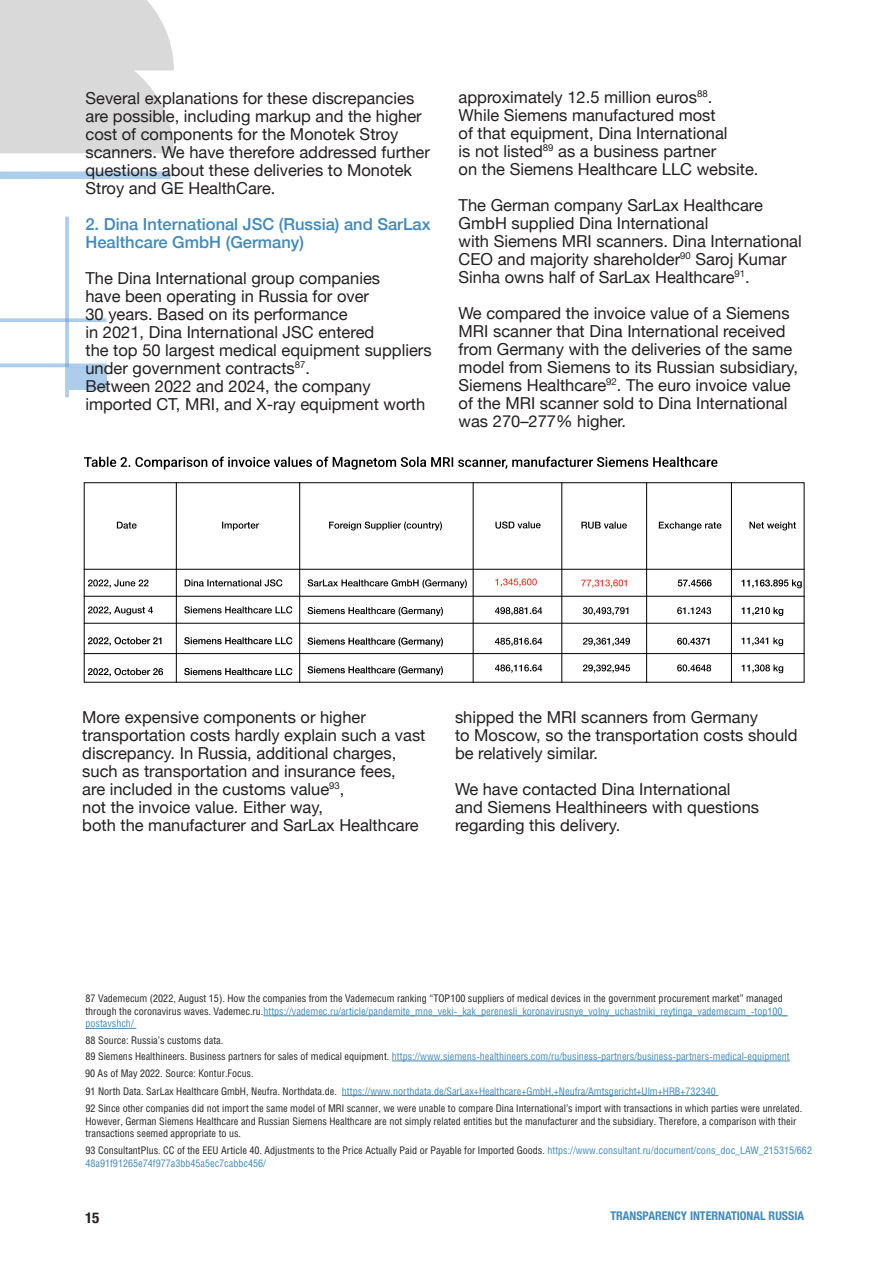
<style>
.page{position:relative;width:893px;height:1263px;background:#fff}
.page>*{position:absolute;margin:0;border:0;box-sizing:border-box;transform-origin:0 0}
.t1{font:16.5px/18px "Helvetica Neue";color:#231f20}
.t2{font:500 16.5px/18px "Helvetica Neue";color:#4089be}
.t3{font:700 condensed 15px "Helvetica Neue";color:#231f20}
.t4{font:700 condensed 12px "Helvetica Neue";color:#4089be}
.t5{font:10.5px/12.6px "Helios Cond C";color:#231f20}
.t6{font:10.5px "Helios Cond C";color:#4089be}
.s1{color:#4089be}
.s2{color:#231f20}
</style>
<div class="page">
<div style="left:0;top:0;width:174px;height:153px;background:#d9d9d9"></div>
<div style="left:0;top:171px;width:171px;height:8px;background:#adcdea"></div>
<hr style="left:65px;top:217px;width:4px;height:180px;background:#adcdea">
<hr style="left:0;top:363px;width:107px;height:4px;background:#5b9bd5;opacity:.5">
<hr style="left:0;top:318px;width:107px;height:4px;background:#5b9bd5;opacity:.5">
<div style="left:69px;top:367px;width:38px;height:23px;background:#adcdea"></div>
<div style="left:84px;top:482px;width:721px;height:201px;border:1px solid #000"></div>
<hr style="left:176px;top:482px;width:1px;height:201px;background:#000">
<hr style="left:84px;top:623px;width:720px;height:1px;background:#000">
<hr style="left:84px;top:653px;width:720px;height:1px;background:#000">
<hr style="left:84px;top:596px;width:720px;height:1px;background:#000">
<hr style="left:84px;top:569px;width:720px;height:1px;background:#000">
<hr style="left:299px;top:482px;width:1px;height:201px;background:#000">
<hr style="left:473px;top:482px;width:1px;height:201px;background:#000">
<hr style="left:561px;top:482px;width:1px;height:201px;background:#000">
<hr style="left:646px;top:482px;width:1px;height:201px;background:#000">
<hr style="left:731px;top:482px;width:1px;height:201px;background:#000">
<svg style="left:117px;top:522px;width:20px;height:7px"></svg>
<svg style="left:84px;top:457px;width:633px;height:13px"></svg>
<svg style="left:222px;top:522px;width:37px;height:8px"></svg>
<svg style="left:742px;top:607px;width:41px;height:9px"></svg>
<svg style="left:677px;top:607px;width:34px;height:7px"></svg>
<svg style="left:583px;top:607px;width:45px;height:8px"></svg>
<svg style="left:495px;top:607px;width:47px;height:8px"></svg>
<svg style="left:308px;top:607px;width:135px;height:9px"></svg>
<svg style="left:184px;top:606px;width:108px;height:7px"></svg>
<svg style="left:88px;top:606px;width:65px;height:9px"></svg>
<svg style="left:741px;top:579px;width:61px;height:9px"></svg>
<svg style="left:678px;top:579px;width:34px;height:7px"></svg>
<svg style="left:581px;top:579px;width:46px;height:9px"></svg>
<svg style="left:495px;top:578px;width:42px;height:9px"></svg>
<svg style="left:308px;top:579px;width:159px;height:9px"></svg>
<svg style="left:185px;top:579px;width:97px;height:7px"></svg>
<svg style="left:88px;top:579px;width:60px;height:9px"></svg>
<svg style="left:741px;top:637px;width:42px;height:9px"></svg>
<svg style="left:677px;top:638px;width:32px;height:7px"></svg>
<svg style="left:583px;top:638px;width:47px;height:8px"></svg>
<svg style="left:495px;top:638px;width:47px;height:8px"></svg>
<svg style="left:308px;top:638px;width:135px;height:8px"></svg>
<svg style="left:184px;top:637px;width:108px;height:7px"></svg>
<svg style="left:88px;top:637px;width:73px;height:9px"></svg>
<svg style="left:88px;top:668px;width:75px;height:8px"></svg>
<svg style="left:184px;top:668px;width:108px;height:7px"></svg>
<svg style="left:308px;top:666px;width:135px;height:9px"></svg>
<svg style="left:495px;top:664px;width:47px;height:9px"></svg>
<svg style="left:583px;top:664px;width:47px;height:9px"></svg>
<svg style="left:677px;top:664px;width:34px;height:7px"></svg>
<svg style="left:742px;top:664px;width:41px;height:9px"></svg>
<svg style="left:329px;top:521px;width:113px;height:9px"></svg>
<svg style="left:495px;top:521px;width:46px;height:8px"></svg>
<svg style="left:581px;top:522px;width:46px;height:7px"></svg>
<svg style="left:659px;top:522px;width:62px;height:8px"></svg>
<svg style="left:749px;top:522px;width:47px;height:8px"></svg>
<hr style="left:342px;top:1095px;width:376px;height:1px;background:#4089be">
<hr style="left:392px;top:1060px;width:398px;height:1px;background:#4089be">
<hr style="left:263px;top:1015px;width:525px;height:1px;background:#4089be">
<hr style="left:85px;top:1028px;width:51px;height:1px;background:#4089be">
<p class="t1" style="left:85px;top:90px;width:346px">Several explanations for these discrepancies are possible, including markup and the higher cost of components for the Monotek Stroy scanners. We have therefore addressed further questions about these deliveries to Monotek Stroy and GE HealthCare.</p>
<p class="t2" style="left:85px;top:214px;width:347px">2. Dina International JSC (Russia) and SarLax<br>Healthcare GmbH (Germany)</p>
<p class="t1" style="left:85px;top:270px;width:348px">The Dina International group companies<br>have been operating in Russia for over<br>30 years. Based on its performance<br>in 2021, Dina International JSC entered<br>the top 50 largest medical equipment suppliers under government contracts<sup>87</sup>.<br>Between 2022 and 2024, the company imported CT, MRI, and X-ray equipment worth</p>
<p class="t1" style="left:459px;top:89px;width:301px">approximately 12.5 million euros<sup>88</sup>.<br>While Siemens manufactured most<br>of that equipment, Dina International<br>is not listed<sup>89</sup> as a business partner<br>on the Siemens Healthcare LLC website.</p>
<p class="t1" style="left:459px;top:197px;width:345px">The German company SarLax Healthcare GmbH supplied Dina International<br>with Siemens MRI scanners. Dina International CEO and majority shareholder<sup>90</sup> Saroj Kumar Sinha owns half of SarLax Healthcare<sup>91</sup>.</p>
<p class="t1" style="left:459px;top:305px;width:341px">We compared the invoice value of a Siemens MRI scanner that Dina International received from Germany with the deliveries of the same model from Siemens to its Russian subsidiary, Siemens Healthcare<sup>92</sup>. The euro invoice value of the MRI scanner sold to Dina International was 270–277% higher.</p>
<p class="t1" style="left:82px;top:709px;width:345px">More expensive components or higher transportation costs hardly explain such a vast discrepancy. In Russia, additional charges, such as transportation and insurance fees,<br>are included in the customs value<sup>93</sup>,<br>not the invoice value. Either way,<br>both the manufacturer and SarLax Healthcare</p>
<p class="t1" style="left:455px;top:709px;width:344px">shipped the MRI scanners from Germany<br>to Moscow, so the transportation costs should be relatively similar.</p>
<p class="t1" style="left:455px;top:781px;width:306px">We have contacted Dina International and Siemens Healthineers with questions regarding this delivery.</p>
<p class="t5" style="left:85px;top:992px;width:704px">87 Vademecum (2022, August 15). How the companies from the Vademecum ranking “TOP100 suppliers of medical devices in the government procurement market” managed through the coronavirus waves. Vademec.ru.<span class="s1">https://vademec.ru/article/pandemite_mne_veki-_kak_perenesli_koronavirusnye_volny_uchastniki_reytinga_vademecum_-top100_ postavshch/</span></p>
<p class="t5" style="left:85px;top:1033px;width:139px">88 Source: Russia’s customs data.</p>
<p class="t6" style="left:85px;top:1050px;width:706px"><span class="s2">89 Siemens Healthineers. Business partners for sales of medical equipment.</span> https://www.siemens-healthineers.com/ru/business-partners/business-partners-medical-equipment</p>
<p class="t5" style="left:85px;top:1067px;width:170px">90 As of May 2022. Source: Kontur.Focus.</p>
<p class="t6" style="left:85px;top:1084px;width:632px"><span class="s2">91 North Data. SarLax Healthcare GmbH, Neufra. Northdata.de.</span> https://www.northdata.de/SarLax+Healthcare+GmbH,+Neufra/Amtsgericht+Ulm+HRB+732340</p>
<p class="t5" style="left:85px;top:1102px;width:718px">92 Since other companies did not import the same model of MRI scanner, we were unable to compare Dina International’s import with transactions in which parties were unrelated.<br>However, German Siemens Healthcare and Russian Siemens Healthcare are not simply related entities but the manufacturer and the subsidiary. Therefore, a comparison with their transactions seemed appropriate to us.</p>
<p class="t5" style="left:85px;top:1144px;width:728px">93 ConsultantPlus. CC of the EEU Article 40. Adjustments to the Price Actually Paid or Payable for Imported Goods. <span class="s1">https://www.consultant.ru/document/cons_doc_LAW_215315/662<br>48a91f91265e74f977a3bb45a5ec7cabbc456/</span></p>
<p class="t3" style="left:85px;top:1205px;width:16px">15</p>
<p class="t4" style="left:610px;top:1206px;width:195px">TRANSPARENCY INTERNATIONAL RUSSIA</p>
</div>
